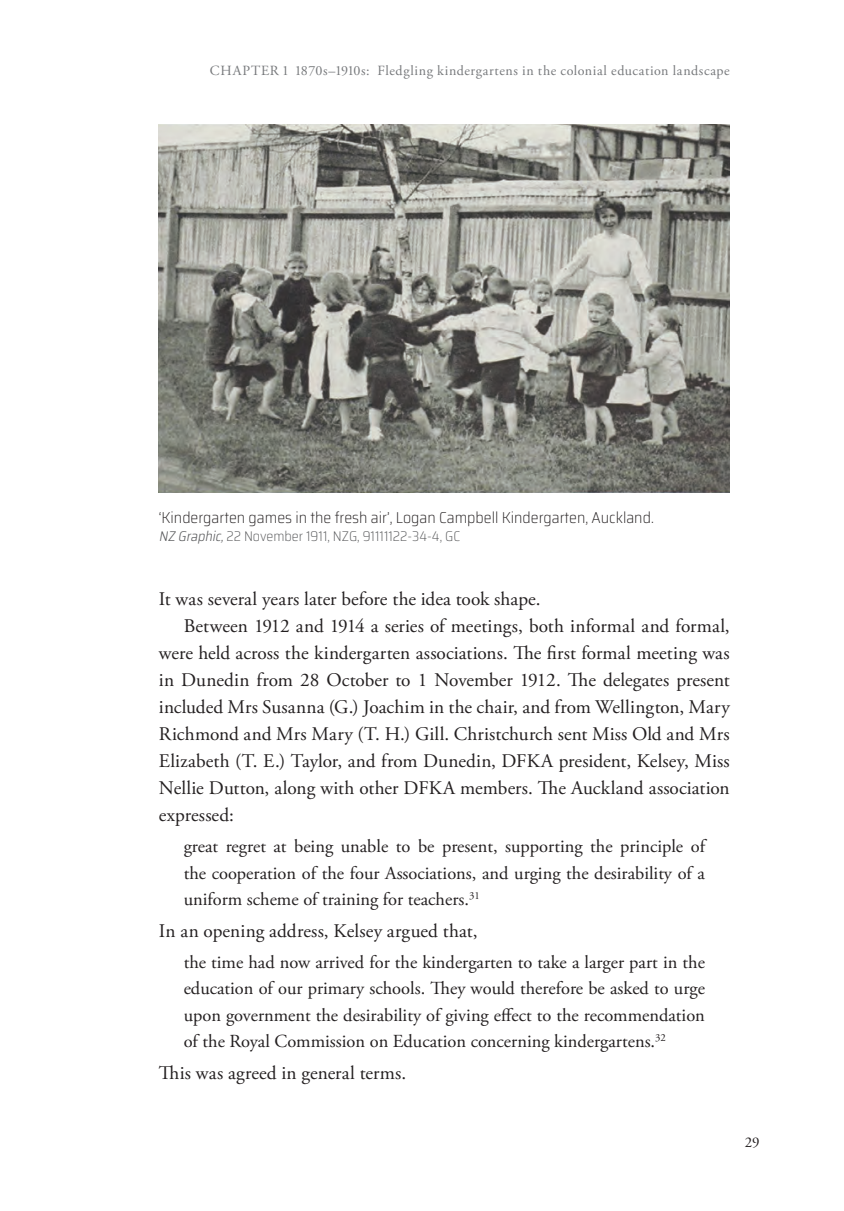
<style>
.page{position:relative;width:844px;height:1211px;background:#fff}
.page>*{position:absolute;margin:0;border:0;box-sizing:border-box;transform-origin:0 0}
.t1{font:19.25px "Adobe Garamond Pro";letter-spacing:.005em;color:#231f20}
.t2{font:18.38px/26.2px "Adobe Garamond Pro";color:#231f20;text-align:justify}
.t3{font:200 semi-condensed 15.75px "Saira";color:#231f20}
.t4{font:14.88px "Adobe Garamond Pro";color:#231f20}
.t5{font:14px "Adobe Garamond Pro";letter-spacing:.04em;color:#76787b}
.t6{font:200 semi-condensed 14px "Saira";color:#57585a}
.s1{font-weight:300;font-style:italic}
</style>
<div class="page">
<img style="left:159px;top:124px;width:570px;height:368px">
<p class="t5" style="left:210px;top:62px;width:521px">CHAPTER 1 1870s–1910s: Fledgling kindergartens in the colonial education landscape</p>
<p class="t3" style="left:159px;top:505px;width:496px">‘Kindergarten games in the fresh air’, Logan Campbell Kindergarten, Auckland.</p>
<p class="t6" style="left:159px;top:526px;width:303px"><span class="s1">NZ Graphic,</span>22 November 1911, NZG, 91111122-34-4, GC</p>
<p class="t1" style="left:159px;top:587px;width:383px">It was several years later before the idea took shape.</p>
<p class="t1" style="left:184px;top:614px;width:547px">Between 1912 and 1914 a series of meetings, both informal and formal,</p>
<p class="t1" style="left:159px;top:641px;width:572px">were held across the kindergarten associations. The first formal meeting was</p>
<p class="t1" style="left:159px;top:668px;width:572px">in Dunedin from 28 October to 1 November 1912. The delegates present</p>
<p class="t1" style="left:159px;top:695px;width:572px">included Mrs Susanna (G.) Joachim in the chair, and from Wellington, Mary</p>
<p class="t1" style="left:159px;top:722px;width:572px">Richmond and Mrs Mary (T. H.) Gill. Christchurch sent Miss Old and Mrs</p>
<p class="t1" style="left:159px;top:749px;width:572px">Elizabeth (T. E.) Taylor, and from Dunedin, DFKA president, Kelsey, Miss</p>
<p class="t1" style="left:159px;top:776px;width:572px">Nellie Dutton, along with other DFKA members. The Auckland association</p>
<p class="t1" style="left:159px;top:803px;width:77px">expressed:</p>
<p class="t2" style="left:184px;top:834px;width:522px">great regret at being unable to be present, supporting the principle of the cooperation of the four Associations, and urging the desirability of a uniform scheme of training for teachers.<sup>31</sup></p>
<p class="t1" style="left:159px;top:919px;width:320px">In an opening address, Kelsey argued that,</p>
<p class="t2" style="left:184px;top:949px;width:522px">the time had now arrived for the kindergarten to take a larger part in the education of our primary schools. They would therefore be asked to urge upon government the desirability of giving effect to the recommendation of the Royal Commission on Education concerning kindergartens.<sup>32</sup></p>
<p class="t1" style="left:159px;top:1061px;width:249px">This was agreed in general terms.</p>
<p class="t4" style="left:744px;top:1133px;width:16px">29</p>
</div>
